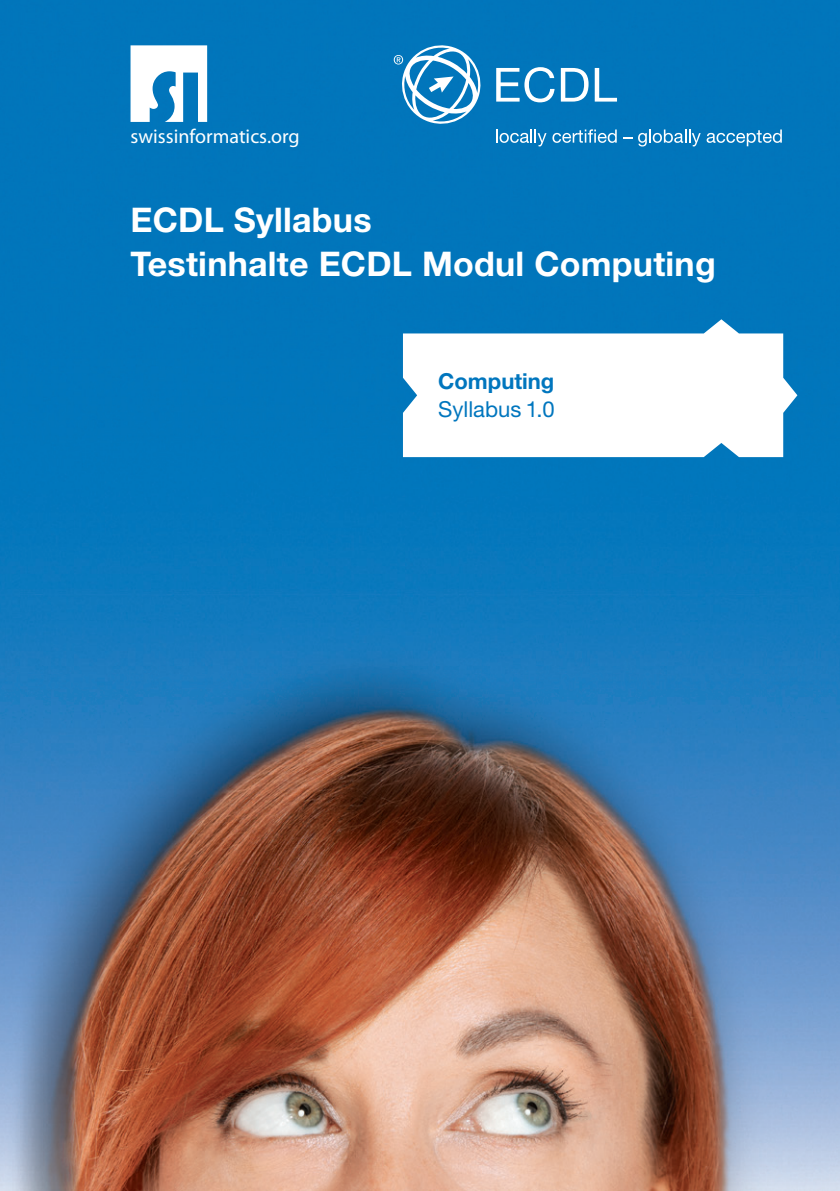
<style>
.page{position:relative;width:840px;height:1191px;background:#fff}
.page>*{position:absolute;margin:0;border:0;box-sizing:border-box;transform-origin:0 0}
.t1{font:700 34px/44px "Helvetica Neue";letter-spacing:.005em;color:#fff}
.t2{font:22px "Helvetica Neue East A";color:#0076be}
.t3{font:700 22px "Helvetica Neue";color:#0076be}
.t4{font:20px "Myriad Pro";color:#fff}
</style>
<div class="page">
<img style="left:0;top:0;width:839px;height:1191px">
<svg style="left:403px;top:319px;width:394px;height:138px"></svg>
<svg style="left:393px;top:45px;width:92px;height:84px"></svg>
<svg style="left:496px;top:67px;width:120px;height:35px"></svg>
<svg style="left:496px;top:129px;width:50px;height:17px"></svg>
<svg style="left:552px;top:129px;width:64px;height:14px"></svg>
<svg style="left:622px;top:129px;width:78px;height:17px"></svg>
<svg style="left:706px;top:129px;width:75px;height:17px"></svg>
<svg style="left:130px;top:45px;width:77px;height:77px"></svg>
<p class="t4" style="left:130px;top:125px;width:170px">swissinformatics.org</p>
<p class="t1" style="left:130px;top:198px;width:586px">ECDL Syllabus<br>Testinhalte ECDL Modul Computing</p>
<p class="t3" style="left:438px;top:368px;width:118px">Computing</p>
<p class="t2" style="left:438px;top:396px;width:118px">Syllabus 1.0</p>
</div>
